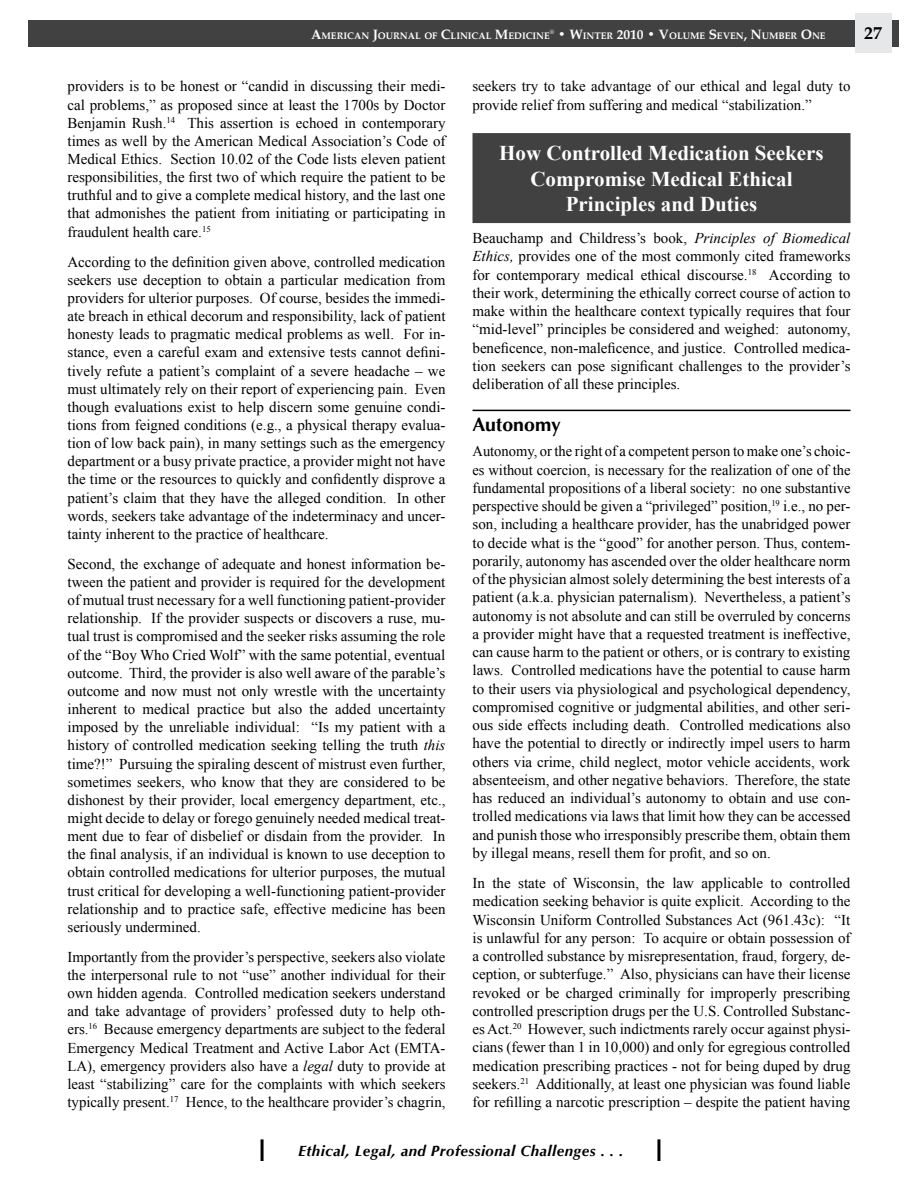
<style>
.page{position:relative;width:918px;height:1188px;background:#fff}
.page>*{position:absolute;margin:0;border:0;box-sizing:border-box;transform-origin:0 0}
.t1{font:700 21px/25.5px "Times New Roman";color:#fff;text-align:center}
.t2{font:700 19.5px "Optima";color:#000}
.t3{font:700 18px "Palatino";color:#000}
.t4{font:15px/18.1px "Times New Roman";color:#000;text-align:justify}
.t5{font:italic 700 15px "Optima";letter-spacing:.03em;color:#000}
.t6{font:700 9.45px "Palatino";color:#fff}
.s1{font-size:13.5px}
.s2{font-style:italic}
</style>
<div class="page">
<div style="left:28px;top:20px;width:870px;height:27px;background:#414142"></div>
<div style="left:855px;top:14px;width:37px;height:39px;background:#e6e7e8"></div>
<hr style="left:261px;top:1139px;width:3px;height:22px;background:#000">
<hr style="left:657px;top:1139px;width:3px;height:22px;background:#000">
<div style="left:472px;top:133px;width:378px;height:90px;background:#414142"></div>
<hr style="left:472px;top:410px;width:378px;height:1px;background:#000">
<p class="t6" style="left:311px;top:27px;width:516px"><span class="s1">A</span>MERICAN <span class="s1">J</span>OURNAL OF <span class="s1">C</span>LINICAL <span class="s1">M</span>EDICINE<sup>®</sup> <span class="s1">• W</span>INTER <span class="s1">2010 • V</span>OLUME <span class="s1">S</span>EVEN<span class="s1">, N</span>UMBER <span class="s1">O</span>NE</p>
<p class="t3" style="left:864px;top:18px;width:19px">27</p>
<p class="t4" style="left:68px;top:77px;width:380px">providers is to be honest or “candid in discussing their medi&shy;cal problems,” as proposed since at least the 1700s by Doctor Benjamin Rush.<sup>14</sup> This assertion is echoed in contemporary times as well by the American Medical Association’s Code of Medical Ethics. Section 10.02 of the Code lists eleven patient responsibilities, the first two of which require the patient to be truthful and to give a complete medical history, and the last one that admonishes the patient from initiating or participating in fraudulent health care.<sup>15</sup></p>
<p class="t4" style="left:68px;top:252px;width:380px">According to the definition given above, controlled medication seekers use deception to obtain a particular medication from providers for ulterior purposes. Of course, besides the immedi&shy;ate breach in ethical decorum and responsibility, lack of patient honesty leads to pragmatic medical problems as well. For in&shy;stance, even a careful exam and extensive tests cannot defini&shy;tively refute a patient’s complaint of a severe headache – we must ultimately rely on their report of experiencing pain. Even though evaluations exist to help discern some genuine condi&shy;tions from feigned conditions (e.g., a physical therapy evalua&shy;tion of low back pain), in many settings such as the emergency department or a busy private practice, a provider might not have the time or the resources to quickly and confidently disprove a patient’s claim that they have the alleged condition. In other words, seekers take advantage of the indeterminacy and uncer&shy;tainty inherent to the practice of healthcare.</p>
<p class="t4" style="left:68px;top:555px;width:380px">Second, the exchange of adequate and honest information be&shy;tween the patient and provider is required for the development of mutual trust necessary for a well functioning patient-provider relationship. If the provider suspects or discovers a ruse, mu&shy;tual trust is compromised and the seeker risks assuming the role of the “Boy Who Cried Wolf” with the same potential, eventual outcome. Third, the provider is also well aware of the parable’s outcome and now must not only wrestle with the uncertainty inherent to medical practice but also the added uncertainty imposed by the unreliable individual: “Is my patient with a history of controlled medication seeking telling the truth <span class="s2">this </span>time?!” Pursuing the spiraling descent of mistrust even further, sometimes seekers, who know that they are considered to be dishonest by their provider, local emergency department, etc., might decide to delay or forego genuinely needed medical treat&shy;ment due to fear of disbelief or disdain from the provider. In the final analysis, if an individual is known to use deception to obtain controlled medications for ulterior purposes, the mutual trust critical for developing a well-functioning patient-provider relationship and to practice safe, effective medicine has been seriously undermined.</p>
<p class="t4" style="left:68px;top:947px;width:380px">Importantly from the provider’s perspective, seekers also violate the interpersonal rule to not “use” another individual for their own hidden agenda. Controlled medication seekers understand and take advantage of providers’ professed duty to help oth&shy;ers.<sup>16</sup> Because emergency departments are subject to the federal Emergency Medical Treatment and Active Labor Act (EMTA-LA), emergency providers also have a <span class="s2">legal</span> duty to provide at least “stabilizing” care for the complaints with which seekers typically present.<sup>17</sup> Hence, to the healthcare provider’s chagrin,</p>
<p class="t4" style="left:472px;top:77px;width:379px">seekers try to take advantage of our ethical and legal duty to provide relief from suffering and medical “stabilization.”</p>
<h1 class="t1" style="left:499px;top:140px;width:326px">How Controlled Medication Seekers<br>Compromise Medical Ethical<br>Principles and Duties</h1>
<p class="t4" style="left:472px;top:229px;width:380px">Beauchamp and Childress’s book, <span class="s2">Principles of Biomedical Ethics,</span> provides one of the most commonly cited frameworks for contemporary medical ethical discourse.<sup>18</sup> According to their work, determining the ethically correct course of action to make within the healthcare context typically requires that four “mid-level” principles be considered and weighed: autonomy, beneficence, non-maleficence, and justice. Controlled medica&shy;tion seekers can pose significant challenges to the provider’s deliberation of all these principles.</p>
<h2 class="t2" style="left:472px;top:413px;width:90px">Autonomy</h2>
<p class="t4" style="left:472px;top:442px;width:380px">Autonomy, or the right of a competent person to make one’s choic&shy;es without coercion, is necessary for the realization of one of the fundamental propositions of a liberal society: no one substantive perspective should be given a “privileged” position,<sup>19</sup> i.e., no per&shy;son, including a healthcare provider, has the unabridged power to decide what is the “good” for another person. Thus, contem&shy;porarily, autonomy has ascended over the older healthcare norm of the physician almost solely determining the best interests of a patient (a.k.a. physician paternalism). Nevertheless, a patient’s autonomy is not absolute and can still be overruled by concerns a provider might have that a requested treatment is ineffective, can cause harm to the patient or others, or is contrary to existing laws. Controlled medications have the potential to cause harm to their users via physiological and psychological dependency, compromised cognitive or judgmental abilities, and other seri&shy;ous side effects including death. Controlled medications also have the potential to directly or indirectly impel users to harm others via crime, child neglect, motor vehicle accidents, work absenteeism, and other negative behaviors. Therefore, the state has reduced an individual’s autonomy to obtain and use con&shy;trolled medications via laws that limit how they can be accessed and punish those who irresponsibly prescribe them, obtain them by illegal means, resell them for profit, and so on.</p>
<p class="t4" style="left:472px;top:874px;width:380px">In the state of Wisconsin, the law applicable to controlled medication seeking behavior is quite explicit. According to the Wisconsin Uniform Controlled Substances Act (961.43c): “It is unlawful for any person: To acquire or obtain possession of a controlled substance by misrepresentation, fraud, forgery, de&shy;ception, or subterfuge.” Also, physicians can have their license revoked or be charged criminally for improperly prescribing controlled prescription drugs per the U.S. Controlled Substanc&shy;es Act.<sup>20</sup> However, such indictments rarely occur against physi&shy;cians (fewer than 1 in 10,000) and only for egregious controlled medication prescribing practices - not for being duped by drug seekers.<sup>21</sup> Additionally, at least one physician was found liable for refilling a narcotic prescription – despite the patient having</p>
<p class="t5" style="left:298px;top:1142px;width:327px">Ethical, Legal, and Professional Challenges . . .</p>
</div>
